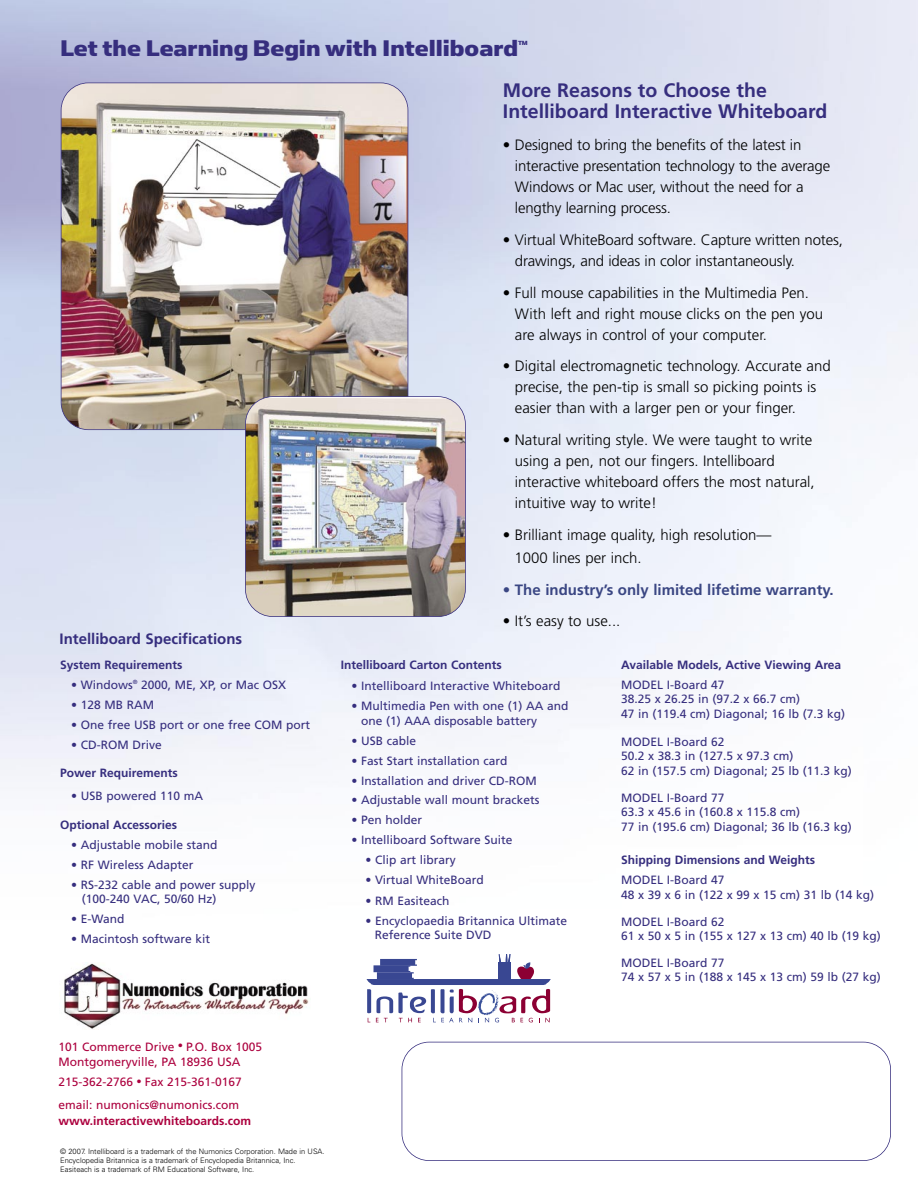
<style>
.page{position:relative;width:918px;height:1188px;background:#fff}
.page>*{position:absolute;margin:0;border:0;box-sizing:border-box;transform-origin:0 0}
.t1{font:25.5px "Simian Text Chimpanzee";color:#362e7e}
.t2{font:700 19.5px/21px "Frutiger";color:#362e7e}
.t3{font:300 15px/21px "Frutiger";color:#000}
.t4{font:700 15px "Frutiger";color:#3a4683}
.t5{font:700 15px "Frutiger";color:#362e7e}
.t6{font:12px/14.5px "Frutiger";color:#362e7e}
.t7{font:700 12px/20px "Frutiger";color:#362e7e}
.t8{font:12px/15px "Frutiger";color:#ac003e}
.t9{font:700 12px "Frutiger";color:#ac003e}
.t10{font:300 7.5px/9px "Univers";color:#000}
.t11{font:6.75px "Simian Text Chimpanzee";color:#362e7e}
.s1{font-weight:400}
.s2{font-size:10.5px}
</style>
<div class="page">
<img style="left:0;top:0;width:918px;height:1161px">
<img style="left:61px;top:83px;width:347px;height:347px;border-radius:27px">
<div style="left:61px;top:82px;width:347px;height:348px;border:2px solid #362e7e;border-radius:28px"></div>
<img style="left:245px;top:399px;width:220px;height:218px">
<div style="left:245px;top:396px;width:221px;height:221px;border:2px solid #362e7e;border-radius:28px"></div>
<div style="left:402px;top:1042px;width:489px;height:119px;border:2px solid #362e7e;border-radius:28px"></div>
<svg style="left:367px;top:954px;width:184px;height:68px"></svg>
<img style="left:60px;top:963px;width:250px;height:66px">
<p class="t1" style="left:60px;top:33px;width:460px">Let the Learning Begin with Intelliboard</p>
<p class="t11" style="left:518px;top:39px;width:11px">TM</p>
<p class="t5" style="left:60px;top:630px;width:184px">Intelliboard Specifications</p>
<p class="t7" style="left:60px;top:654px;width:124px">System Requirements</p>
<p class="t6" style="left:71px;top:677px;width:216px">• Windows<sup>®</sup> 2000, ME, XP, or Mac OSX</p>
<p class="t6" style="left:71px;top:697px;width:84px">• 128 MB RAM</p>
<p class="t6" style="left:71px;top:717px;width:240px">• One free USB port or one free COM port</p>
<p class="t6" style="left:71px;top:737px;width:92px">• CD-ROM Drive</p>
<p class="t7" style="left:60px;top:763px;width:119px">Power Requirements</p>
<p class="t6" style="left:71px;top:789px;width:133px">• USB powered 110 mA</p>
<p class="t7" style="left:60px;top:815px;width:118px">Optional Accessories</p>
<p class="t6" style="left:71px;top:837px;width:148px">• Adjustable mobile stand</p>
<p class="t6" style="left:71px;top:857px;width:124px">• RF Wireless Adapter</p>
<p class="t6" style="left:82px;top:877px;width:175px;text-indent:-11px">• RS-232 cable and power supply (100-240 VAC, 50/60 Hz)</p>
<p class="t6" style="left:71px;top:912px;width:55px">• E-Wand</p>
<p class="t6" style="left:71px;top:932px;width:140px">• Macintosh software kit</p>
<p class="t2" style="left:503px;top:80px;width:326px">More Reasons to Choose the<br>Intelliboard Interactive Whiteboard</p>
<p class="t3" style="left:515px;top:134px;width:317px;text-indent:-12px">• Designed to bring the benefits of the latest in interactive presentation technology to the average Windows or Mac user, without the need for a lengthy learning process.</p>
<p class="t3" style="left:515px;top:229px;width:329px;text-indent:-12px">• Virtual WhiteBoard software. Capture written notes, drawings, and ideas in color instantaneously.</p>
<p class="t3" style="left:515px;top:282px;width:310px;text-indent:-12px">• Full mouse capabilities in the Multimedia Pen.<br>With left and right mouse clicks on the pen you are always in control of your computer.</p>
<p class="t3" style="left:515px;top:356px;width:317px;text-indent:-12px">• Digital electromagnetic technology. Accurate and precise, the pen-tip is small so picking points is easier than with a larger pen or your finger.</p>
<p class="t3" style="left:515px;top:429px;width:301px;text-indent:-12px">• Natural writing style. We were taught to write using a pen, not our fingers. Intelliboard interactive whiteboard offers the most natural, intuitive way to write!</p>
<p class="t3" style="left:515px;top:523px;width:259px;line-height:22.8px;text-indent:-12px">• Brilliant image quality, high resolution—<br>1000 lines per inch.</p>
<p class="t4" style="left:503px;top:581px;width:332px">• The industry’s only limited lifetime warranty.</p>
<p class="t3" style="left:503px;top:611px;width:119px">• It’s easy to use...</p>
<p class="t7" style="left:341px;top:654px;width:163px">Intelliboard Carton Contents</p>
<p class="t6" style="left:352px;top:679px;width:211px">• Intelliboard Interactive Whiteboard</p>
<p class="t6" style="left:361px;top:699px;width:209px;text-indent:-10px">• Multimedia Pen with one (1) AA and one (1) AAA disposable battery</p>
<p class="t6" style="left:352px;top:733px;width:66px">• USB cable</p>
<p class="t6" style="left:352px;top:753px;width:158px">• Fast Start installation card</p>
<p class="t6" style="left:352px;top:773px;width:187px">• Installation and driver CD-ROM</p>
<p class="t6" style="left:352px;top:793px;width:190px">• Adjustable wall mount brackets</p>
<p class="t6" style="left:352px;top:813px;width:72px">• Pen holder</p>
<p class="t6" style="left:352px;top:833px;width:163px">• Intelliboard Software Suite</p>
<p class="t6" style="left:365px;top:853px;width:92px">• Clip art library</p>
<p class="t6" style="left:365px;top:873px;width:120px">• Virtual WhiteBoard</p>
<p class="t6" style="left:365px;top:893px;width:86px">• RM Easiteach</p>
<p class="t6" style="left:375px;top:913px;width:194px;text-indent:-10px">• Encyclopaedia Britannica Ultimate<br>Reference Suite DVD</p>
<p class="t7" style="left:621px;top:654px;width:222px">Available Models, Active Viewing Area<br><span class="s1">MODEL I-Board 47</span></p>
<p class="t6" style="left:621px;top:692px;width:226px">38.25 x 26.25 in (97.2 x 66.7 cm)<br>47 in (119.4 cm) Diagonal; 16 lb (7.3 kg)</p>
<p class="t6" style="left:621px;top:734px;width:232px">MODEL I-Board 62<br>50.2 x 38.3 in (127.5 x 97.3 cm)<br>62 in (157.5 cm) Diagonal; 25 lb (11.3 kg)</p>
<p class="t6" style="left:621px;top:790px;width:232px">MODEL I-Board 77<br>63.3 x 45.6 in (160.8 x 115.8 cm)<br>77 in (195.6 cm) Diagonal; 36 lb (16.3 kg)</p>
<p class="t7" style="left:621px;top:850px;width:196px">Shipping Dimensions and Weights<br><span class="s1">MODEL I-Board 47</span></p>
<p class="t6" style="left:621px;top:887px;width:255px">48 x 39 x 6 in (122 x 99 x 15 cm) 31 lb (14 kg)</p>
<p class="t6" style="left:621px;top:914px;width:261px">MODEL I-Board 62<br>61 x 50 x 5 in (155 x 127 x 13 cm) 40 lb (19 kg)</p>
<p class="t6" style="left:621px;top:955px;width:261px">MODEL I-Board 77<br>74 x 57 x 5 in (188 x 145 x 13 cm) 59 lb (27 kg)</p>
<p class="t8" style="left:59px;top:1039px;width:205px">101 Commerce Drive <span class="s2">•</span> P.O. Box 1005<br>Montgomeryville, PA 18936 USA</p>
<p class="t8" style="left:59px;top:1070px;width:185px;line-height:23.4px">215-362-2766 <span class="s2">•</span> Fax 215-361-0167 email: numonics@numonics.com</p>
<p class="t9" style="left:59px;top:1114px;width:194px">www.interactivewhiteboards.com</p>
<p class="t10" style="left:60px;top:1147px;width:266px">© 2007. Intelliboard is a trademark of the Numonics Corporation. Made in USA.<br>Encyclopedia Britannica is a trademark of Encyclopedia Britannica, Inc.<br>Easiteach is a trademark of RM Educational Software, Inc.</p>
</div>
